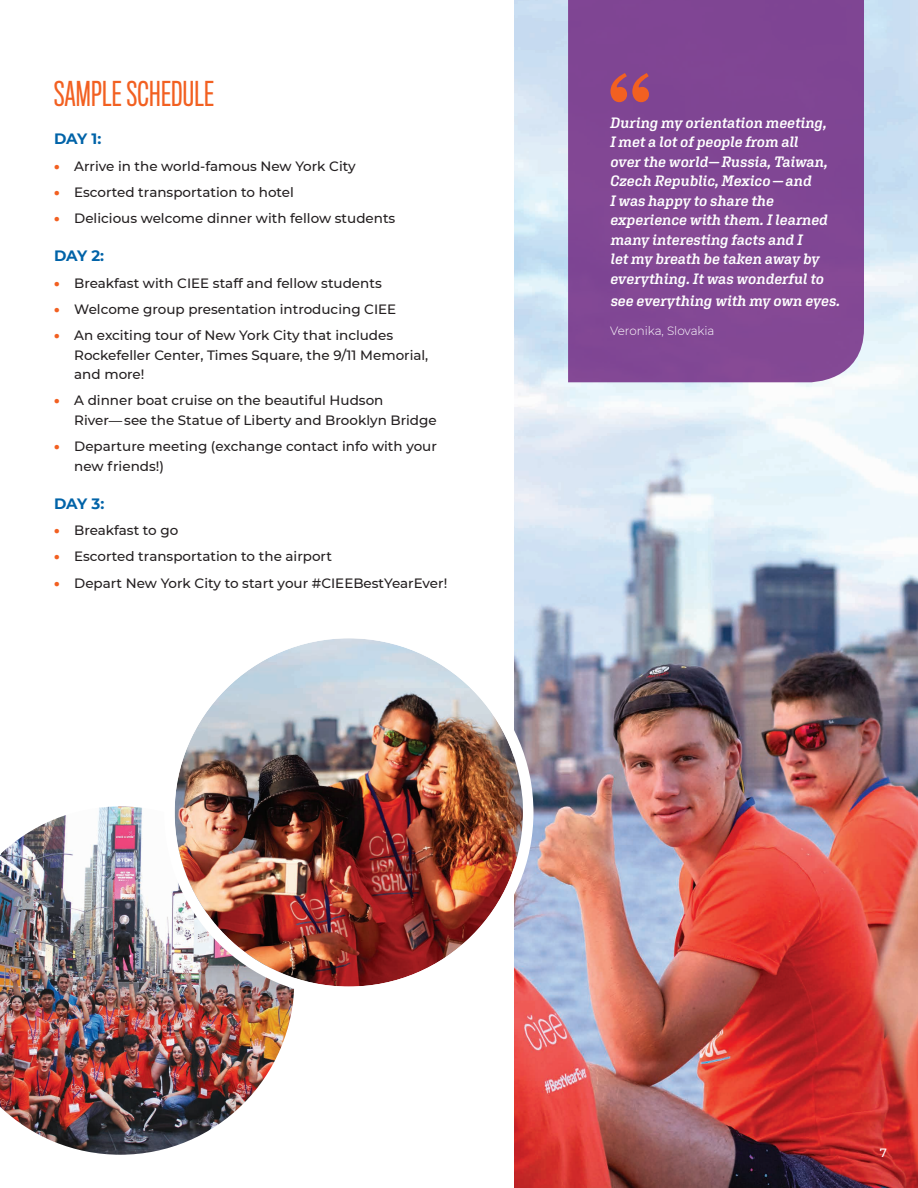
<style>
.page{position:relative;width:918px;height:1188px;background:#fff}
.page>*{position:absolute;margin:0;border:0;box-sizing:border-box;transform-origin:0 0}
.t1{font:700 90px "Nimrod";color:#f26021}
.t2{font:31.5px "Titling Gothic FB Compressed";letter-spacing:.01em;color:#f26021}
.t3{font:italic 600 15px/19.5px "Aglet Slab";letter-spacing:-.005em;color:#fff}
.t4{font:700 15px "Montserrat";letter-spacing:-.025em;color:#0163a8}
.t5{font:500 13.5px/19.5px "Montserrat";color:#231f20}
.t6{font:300 12px "Montserrat";color:#fff}
.t7{font:500 12px "Montserrat";color:#fff}
.s1{font-weight:900;color:#f26021}
</style>
<div class="page">
<img style="left:514px;top:0;width:404px;height:1188px">
<img style="left:0;top:806px;width:294px;height:349px">
<div style="left:568px;top:0;width:296px;height:382px;background:#804694"></div>
<img style="left:175px;top:638px;width:348px;height:349px;border-radius:174px">
<div style="left:164px;top:628px;width:369px;height:369px;border:10px solid #fff;border-radius:50%"></div>
<h2 class="t2" style="left:54px;top:76px;width:161px">SAMPLE SCHEDULE</h2>
<p class="t4" style="left:54px;top:128px;width:49px">DAY 1:</p>
<p class="t5" style="left:54px;top:156px;width:303px"><span class="s1">•</span> Arrive in the world-famous New York City</p>
<p class="t5" style="left:54px;top:182px;width:242px"><span class="s1">•</span> Escorted transportation to hotel</p>
<p class="t5" style="left:54px;top:208px;width:343px"><span class="s1">•</span> Delicious welcome dinner with fellow students</p>
<p class="t4" style="left:54px;top:245px;width:52px">DAY 2:</p>
<p class="t5" style="left:54px;top:273px;width:329px"><span class="s1">•</span> Breakfast with CIEE staff and fellow students</p>
<p class="t5" style="left:54px;top:299px;width:344px"><span class="s1">•</span> Welcome group presentation introducing CIEE</p>
<p class="t5" style="left:74px;top:325px;width:356px;text-indent:-20px"><span class="s1">•</span> An exciting tour of New York City that includes<br>Rockefeller Center, Times Square, the 9/11 Memorial, and more!</p>
<p class="t5" style="left:74px;top:390px;width:364px;text-indent:-20px"><span class="s1">•</span> A dinner boat cruise on the beautiful Hudson<br>River— see the Statue of Liberty and Brooklyn Bridge</p>
<p class="t5" style="left:74px;top:436px;width:364px;text-indent:-20px"><span class="s1">•</span> Departure meeting (exchange contact info with your new friends!)</p>
<p class="t4" style="left:54px;top:493px;width:52px">DAY 3:</p>
<p class="t5" style="left:54px;top:520px;width:126px"><span class="s1">•</span> Breakfast to go</p>
<p class="t5" style="left:54px;top:546px;width:279px"><span class="s1">•</span> Escorted transportation to the airport</p>
<p class="t5" style="left:54px;top:573px;width:395px"><span class="s1">•</span> Depart New York City to start your #CIEEBestYearEver!</p>
<h1 class="t1" style="left:604px;top:55px;width:52px">“</h1>
<p class="t3" style="left:610px;top:112px;width:219px">During my orientation meeting,<br>I met a lot of people from all over the world—Russia, Taiwan,<br>Czech Republic, Mexico—and<br>I was happy to share the experience with them. I learned many interesting facts and I<br>let my breath be taken away by everything. It was wonderful to</p>
<p class="t3" style="left:611px;top:291px;width:231px">see everything with my own eyes.</p>
<p class="t6" style="left:610px;top:322px;width:106px">Veronika, Slovakia</p>
<p class="t7" style="left:880px;top:1144px;width:9px">7</p>
</div>
